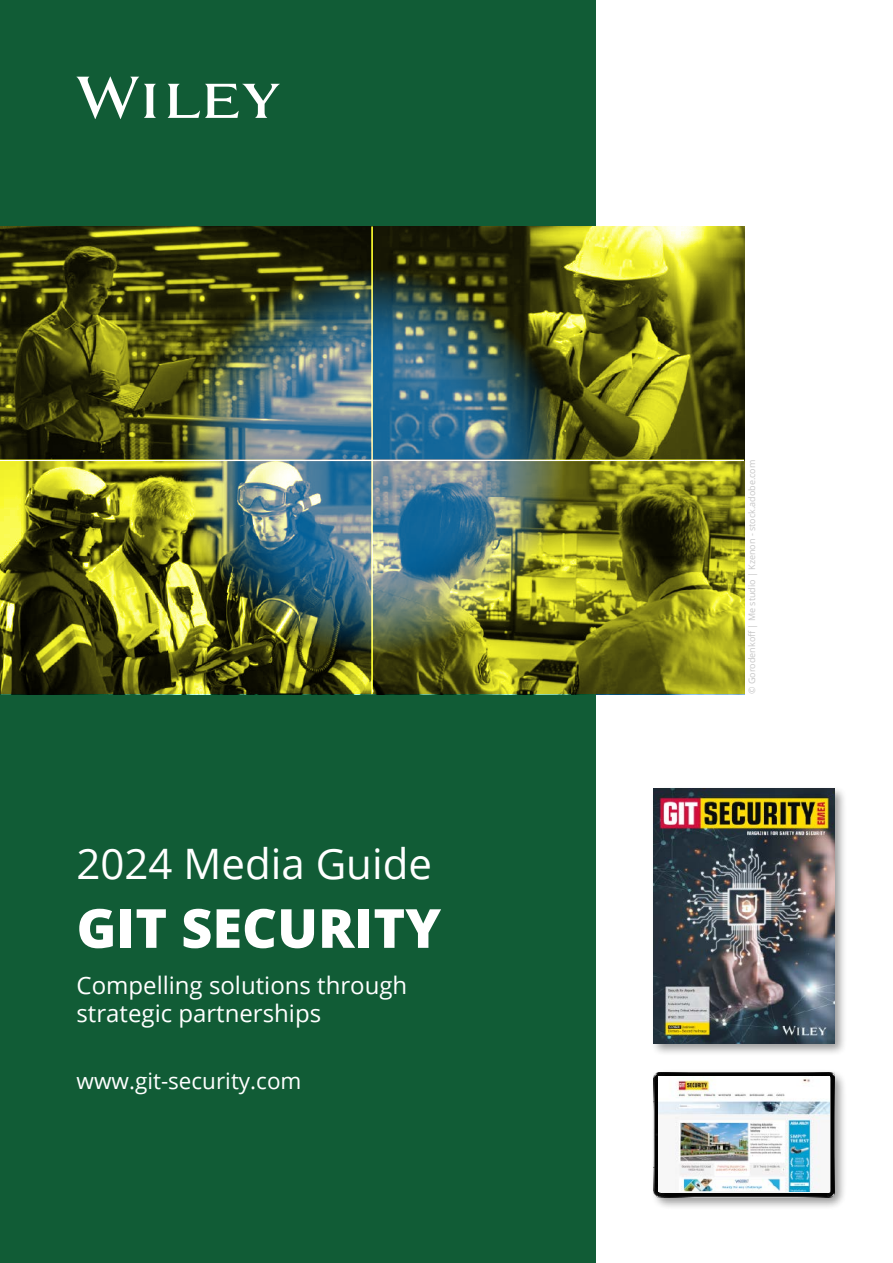
<style>
.page{position:relative;width:893px;height:1263px;background:#fff}
.page>*{position:absolute;margin:0;border:0;box-sizing:border-box;transform-origin:0 0}
.t1{font:800 54px "Open Sans";color:#fff}
.t2{font:42px "Open Sans";color:#fff}
.t3{font:24px/28.8px "Open Sans";color:#fff}
.t4{font:22.5px "Open Sans";color:#fff}
.t5{font:9px "Open Sans";color:#c6c6c6}
</style>
<div class="page">
<div style="left:650px;top:785px;width:197px;height:271px;background:#000;opacity:.4"></div>
<img style="left:654px;top:789px;width:180px;height:255px">
<div style="left:650px;top:1068px;width:197px;height:142px;background:#000;opacity:.4"></div>
<img style="left:654px;top:1072px;width:180px;height:125px">
<img style="left:658px;top:1077px;width:172px;height:114px">
<div style="left:0;top:0;width:595px;height:1263px;background:#115c36"></div>
<svg style="left:77px;top:77px;width:203px;height:42px"></svg>
<svg style="left:0;top:226px;width:744px;height:468px;background:#666615"></svg>
<img style="left:179px;top:269px;width:384px;height:384px;border-radius:50%">
<h2 class="t2" style="left:77px;top:835px;width:357px">2024 Media Guide</h2>
<h1 class="t1" style="left:77px;top:887px;width:366px">GIT SECURITY</h1>
<p class="t3" style="left:77px;top:970px;width:332px">Compelling solutions through strategic partnerships</p>
<p class="t4" style="left:77px;top:1065px;width:226px">www.git-security.com</p>
<p class="t5" style="left:746px;top:694px;width:236px;rotate:-90deg">© Gorodenkoff | Me studio | Kzenon - stock.adobe.com</p>
</div>
